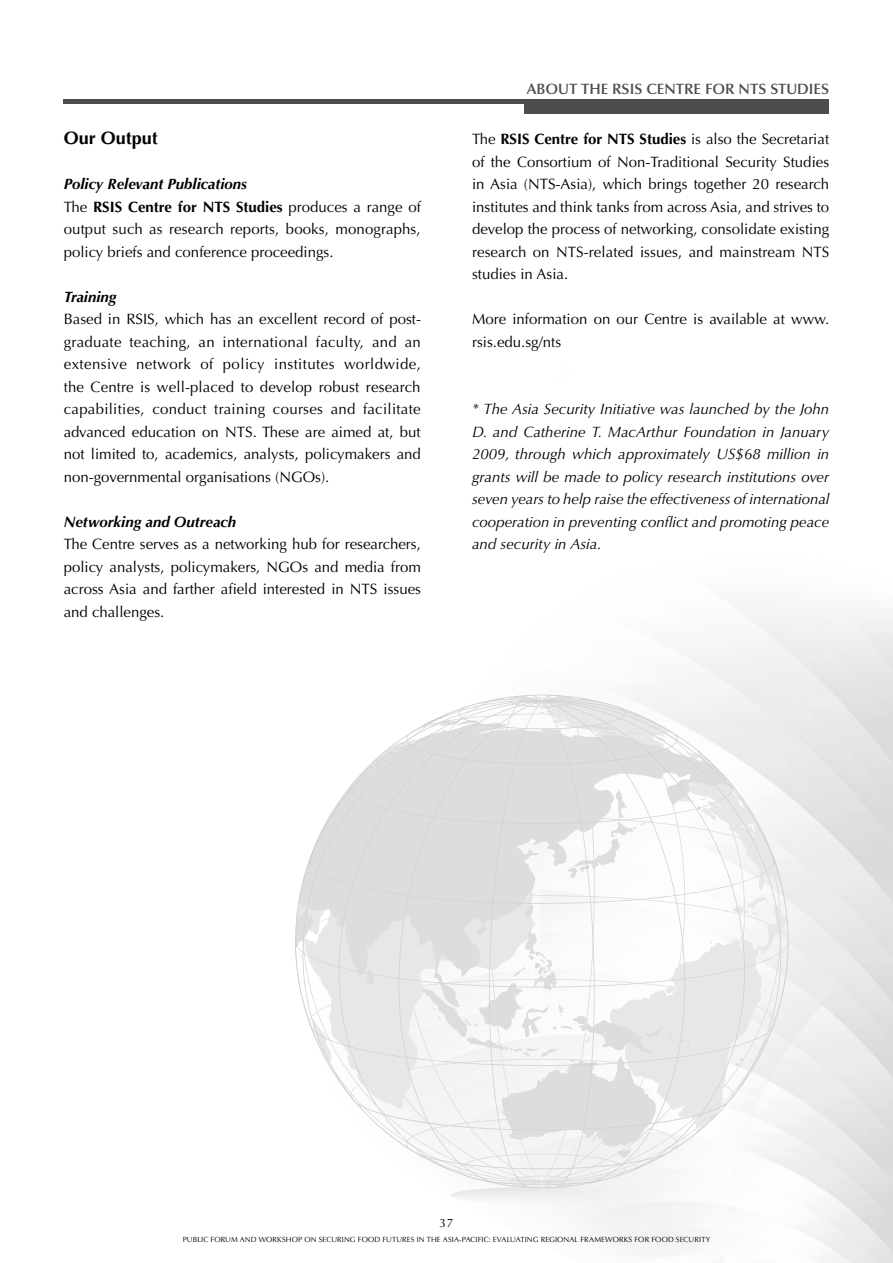
<style>
.page{position:relative;width:893px;height:1263px;background:#fff}
.page>*{position:absolute;margin:0;border:0;box-sizing:border-box;transform-origin:0 0}
.t1{font:700 18px "Optima LT Std";color:#000}
.t2{font:15px/22.5px "Optima LT Std";color:#000;text-align:justify}
.t3{font:italic 15px/22.5px "Optima LT Std";color:#000;text-align:justify}
.t4{font:600 15px "Optima LT Std";color:#4d4d4f}
.t5{font:italic 700 15px "Optima LT Std";color:#000}
.t6{font:12px "Optima LT Std";color:#000}
.t7{font:7.5px "Optima LT Std";letter-spacing:.01em;color:#000}
.s1{font-weight:700;font-style:italic}
.s2{font-weight:700}
</style>
<div class="page">
<div style="left:525px;top:99px;width:304px;height:15px;background:#4d4d4f"></div>
<div style="left:64px;top:99px;width:765px;height:5px;background:#4d4d4f"></div>
<svg style="left:295px;top:695px;width:494px;height:493px"></svg>
<p class="t1" style="left:64px;top:127px;width:96px">Our Output</p>
<p class="t2" style="left:64px;top:173px;width:359px;text-align:left"><span class="s1">Policy Relevant Publications<br></span>The <span class="s2">RSIS Centre for NTS Studies</span> produces a range of output such as research reports, books, monographs, policy briefs and conference proceedings.</p>
<p class="t5" style="left:64px;top:288px;width:54px">Training</p>
<p class="t2" style="left:64px;top:308px;width:359px">Based in RSIS, which has an excellent record of post&shy;graduate teaching, an international faculty, and an extensive network of policy institutes worldwide, the Centre is well-placed to develop robust research capabilities, conduct training courses and facilitate advanced education on NTS. These are aimed at, but not limited to, academics, analysts, policymakers and non-governmental organisations (NGOs).</p>
<p class="t5" style="left:64px;top:513px;width:174px">Networking and Outreach</p>
<p class="t2" style="left:64px;top:533px;width:359px">The Centre serves as a networking hub for researchers, policy analysts, policymakers, NGOs and media from across Asia and farther afield interested in NTS issues and challenges.</p>
<p class="t4" style="left:527px;top:80px;width:21px">About</p>
<p class="t4" style="left:581px;top:80px;width:250px">THE RSIS CENTRE FOR NTS STUDIES</p>
<p class="t2" style="left:472px;top:128px;width:359px">The <span class="s2">RSIS Centre for NTS Studies</span> is also the Secretariat of the Consortium of Non-Traditional Security Studies in Asia (NTS-Asia), which brings together 20 research institutes and think tanks from across Asia, and strives to develop the process of networking, consolidate existing research on NTS-related issues, and mainstream NTS studies in Asia.</p>
<p class="t2" style="left:472px;top:308px;width:359px">More information on our Centre is available at www. rsis.edu.sg/nts</p>
<p class="t3" style="left:472px;top:398px;width:359px">* The Asia Security Initiative was launched by the John D. and Catherine T. MacArthur Foundation in January 2009, through which approximately US$68 million in grants will be made to policy research institutions over seven years to help raise the effectiveness of international cooperation in preventing conflict and promoting peace and security in Asia.</p>
<p class="t6" style="left:440px;top:1216px;width:15px">37</p>
<p class="t7" style="left:183px;top:1235px;width:529px">PUBLIC FORUM AND WORKSHOP ON SECURING FOOD FUTURES IN THE ASIA-PACIFIC: EVALUATING REGIONAL FRAMEWORKS FOR FOOD SECURITY</p>
</div>
